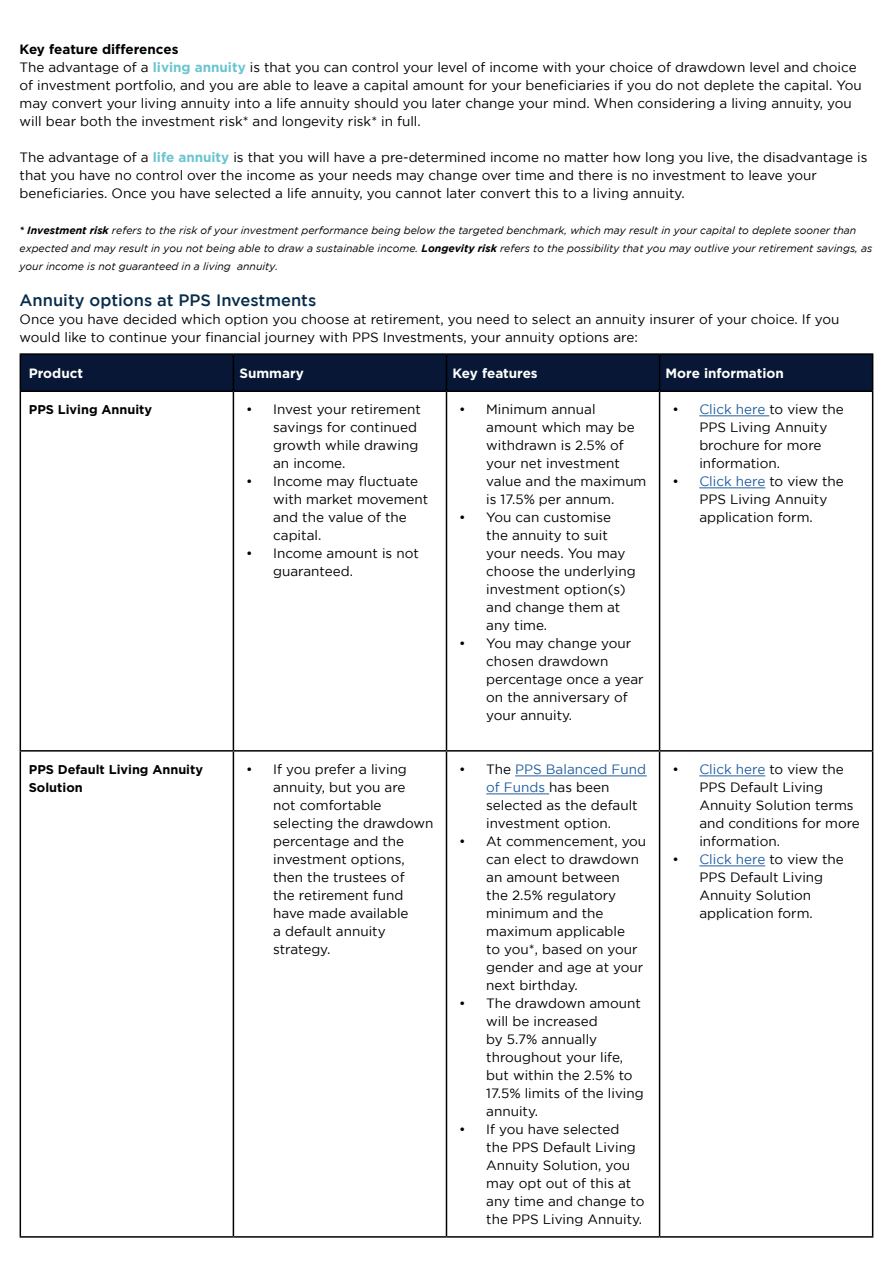
<style>
.page{position:relative;width:893px;height:1263px;background:#fff}
.page>*{position:absolute;margin:0;border:0;box-sizing:border-box;transform-origin:0 0}
.t1{font:italic 500 16.5px "Gotham";color:#082d4b}
.t2{font:13.5px/18px "Gotham";color:#000}
.t3{font:700 13.5px "Gotham HTF";color:#fff}
.t4{font:700 13.5px "Gotham HTF";color:#000}
.t5{font:700 12.75px/18px "Gotham HTF";color:#000}
.t6{font:italic 10.5px/18px "Gotham";color:#000}
.s1{font-family:"Gotham HTF";font-weight:700;color:#6ac5d1}
.s2{font-weight:700}
.s3{color:#215e9e}
</style>
<div class="page">
<div style="left:21px;top:355px;width:851px;height:35px;background:#071735"></div>
<hr style="left:20px;top:392px;width:1px;height:358px;background:#000">
<hr style="left:233px;top:392px;width:1px;height:358px;background:#000">
<hr style="left:446px;top:392px;width:1px;height:358px;background:#000">
<hr style="left:659px;top:392px;width:1px;height:358px;background:#000">
<hr style="left:872px;top:392px;width:1px;height:358px;background:#000">
<hr style="left:20px;top:750px;width:213px;height:2px;background:#000">
<hr style="left:20px;top:752px;width:1px;height:484px;background:#000">
<hr style="left:233px;top:750px;width:213px;height:2px;background:#000">
<hr style="left:233px;top:752px;width:1px;height:484px;background:#000">
<hr style="left:446px;top:750px;width:214px;height:2px;background:#000">
<hr style="left:446px;top:752px;width:1px;height:484px;background:#000">
<hr style="left:660px;top:750px;width:213px;height:2px;background:#000">
<hr style="left:659px;top:752px;width:1px;height:484px;background:#000">
<hr style="left:872px;top:752px;width:1px;height:484px;background:#000">
<hr style="left:20px;top:1236px;width:213px;height:2px;background:#000">
<hr style="left:233px;top:1236px;width:213px;height:2px;background:#000">
<hr style="left:446px;top:1236px;width:214px;height:2px;background:#000">
<hr style="left:660px;top:1236px;width:213px;height:2px;background:#000">
<hr style="left:20px;top:353px;width:213px;height:2px;background:#000">
<hr style="left:20px;top:355px;width:1px;height:35px;background:#000">
<hr style="left:233px;top:353px;width:213px;height:2px;background:#000">
<hr style="left:233px;top:355px;width:1px;height:35px;background:#000">
<hr style="left:446px;top:353px;width:214px;height:2px;background:#000">
<hr style="left:446px;top:355px;width:1px;height:35px;background:#000">
<hr style="left:660px;top:353px;width:213px;height:2px;background:#000">
<hr style="left:659px;top:355px;width:1px;height:35px;background:#000">
<hr style="left:872px;top:355px;width:1px;height:35px;background:#000">
<hr style="left:20px;top:390px;width:213px;height:2px;background:#000">
<hr style="left:233px;top:390px;width:213px;height:2px;background:#000">
<hr style="left:446px;top:390px;width:214px;height:2px;background:#000">
<hr style="left:660px;top:390px;width:213px;height:2px;background:#000">
<hr style="left:699px;top:416px;width:70px;height:1px;background:#215e9e">
<hr style="left:699px;top:488px;width:66px;height:1px;background:#215e9e">
<hr style="left:515px;top:776px;width:132px;height:1px;background:#215e9e">
<hr style="left:486px;top:794px;width:63px;height:1px;background:#215e9e">
<hr style="left:699px;top:776px;width:66px;height:1px;background:#215e9e">
<hr style="left:699px;top:866px;width:66px;height:1px;background:#215e9e">
<p class="t4" style="left:20px;top:41px;width:160px">Key feature differences</p>
<p class="t2" style="left:20px;top:58px;width:844px">The advantage of a <span class="s1">living annuity</span> is that you can control your level of income with your choice of drawdown level and choice of investment portfolio, and you are able to leave a capital amount for your beneficiaries if you do not deplete the capital. You may convert your living annuity into a life annuity should you later change your mind. When considering a living annuity, you will bear both the investment risk* and longevity risk* in full.</p>
<p class="t2" style="left:20px;top:148px;width:849px">The advantage of a <span class="s1">life annuity</span> is that you will have a pre-determined income no matter how long you live, the disadvantage is that you have no control over the income as your needs may change over time and there is no investment to leave your beneficiaries. Once you have selected a life annuity, you cannot later convert this to a living annuity.</p>
<p class="t6" style="left:20px;top:221px;width:854px"><span class="s2">* Investment risk</span> refers to the risk of your investment performance being below the targeted benchmark, which may result in your capital to deplete sooner than expected and may result in you not being able to draw a sustainable income. <span class="s2">Longevity risk</span> refers to the possibility that you may outlive your retirement savings, as your income is not guaranteed in a living annuity.</p>
<p class="t1" style="left:20px;top:291px;width:298px">Annuity options at PPS Investments</p>
<p class="t2" style="left:20px;top:310px;width:821px">Once you have decided which option you choose at retirement, you need to select an annuity insurer of your choice. If you would like to continue your financial journey with PPS Investments, your annuity options are:</p>
<p class="t3" style="left:29px;top:365px;width:56px">Product</p>
<p class="t3" style="left:239px;top:365px;width:66px">Summary</p>
<p class="t3" style="left:452px;top:365px;width:87px">Key features</p>
<p class="t3" style="left:666px;top:365px;width:120px">More information</p>
<p class="t5" style="left:29px;top:400px;width:125px">PPS Living Annuity</p>
<p class="t2" style="left:273px;top:400px;width:149px;text-indent:-27px">• Invest your retirement savings for continued growth while drawing an income.</p>
<p class="t2" style="left:273px;top:472px;width:157px;text-indent:-27px">• Income may fluctuate with market movement and the value of the capital.</p>
<p class="t2" style="left:273px;top:544px;width:147px;text-indent:-27px">• Income amount is not guaranteed.</p>
<p class="t2" style="left:486px;top:400px;width:162px;text-indent:-27px">• Minimum annual amount which may be withdrawn is 2.5% of your net investment value and the maximum is 17.5% per annum.</p>
<p class="t2" style="left:486px;top:508px;width:151px;text-indent:-27px">• You can customise the annuity to suit your needs. You may choose the underlying investment option(s) and change them at any time.</p>
<p class="t2" style="left:486px;top:634px;width:159px;text-indent:-27px">• You may change your chosen drawdown percentage once a year on the anniversary of your annuity.</p>
<p class="t2" style="left:699px;top:400px;width:146px;text-indent:-27px">• <span class="s3">Click here</span> to view the<br>PPS Living Annuity brochure for more information.</p>
<p class="t2" style="left:699px;top:472px;width:146px;text-indent:-27px">• <span class="s3">Click here</span> to view the<br>PPS Living Annuity application form.</p>
<p class="t5" style="left:29px;top:760px;width:176px">PPS Default Living Annuity<br>Solution</p>
<p class="t2" style="left:273px;top:760px;width:162px;text-indent:-27px">• If you prefer a living annuity, but you are<br>not comfortable selecting the drawdown percentage and the investment options, then the trustees of<br>the retirement fund have made available<br>a default annuity strategy.</p>
<p class="t2" style="left:486px;top:760px;width:161px;text-indent:-27px">• The <span class="s3">PPS Balanced Fund of Funds</span> has been selected as the default investment option.</p>
<p class="t2" style="left:486px;top:832px;width:162px;text-indent:-27px">• At commencement, you can elect to drawdown an amount between<br>the 2.5% regulatory minimum and the maximum applicable<br>to you*, based on your gender and age at your next birthday.</p>
<p class="t2" style="left:486px;top:994px;width:159px;text-indent:-27px">• The drawdown amount will be increased<br>by 5.7% annually throughout your life, but within the 2.5% to<br>17.5% limits of the living annuity.</p>
<p class="t2" style="left:486px;top:1120px;width:160px;text-indent:-27px">• If you have selected the PPS Default Living<br>Annuity Solution, you may opt out of this at any time and change to the PPS Living Annuity.</p>
<p class="t2" style="left:699px;top:760px;width:162px;text-indent:-27px">• <span class="s3">Click here</span> to view the<br>PPS Default Living<br>Annuity Solution terms and conditions for more information.</p>
<p class="t2" style="left:672px;top:850px;width:173px;text-align:center">• <span class="s3">Click here</span> to view the<br>PPS Default Living<br>Annuity Solution application form.</p>
</div>
